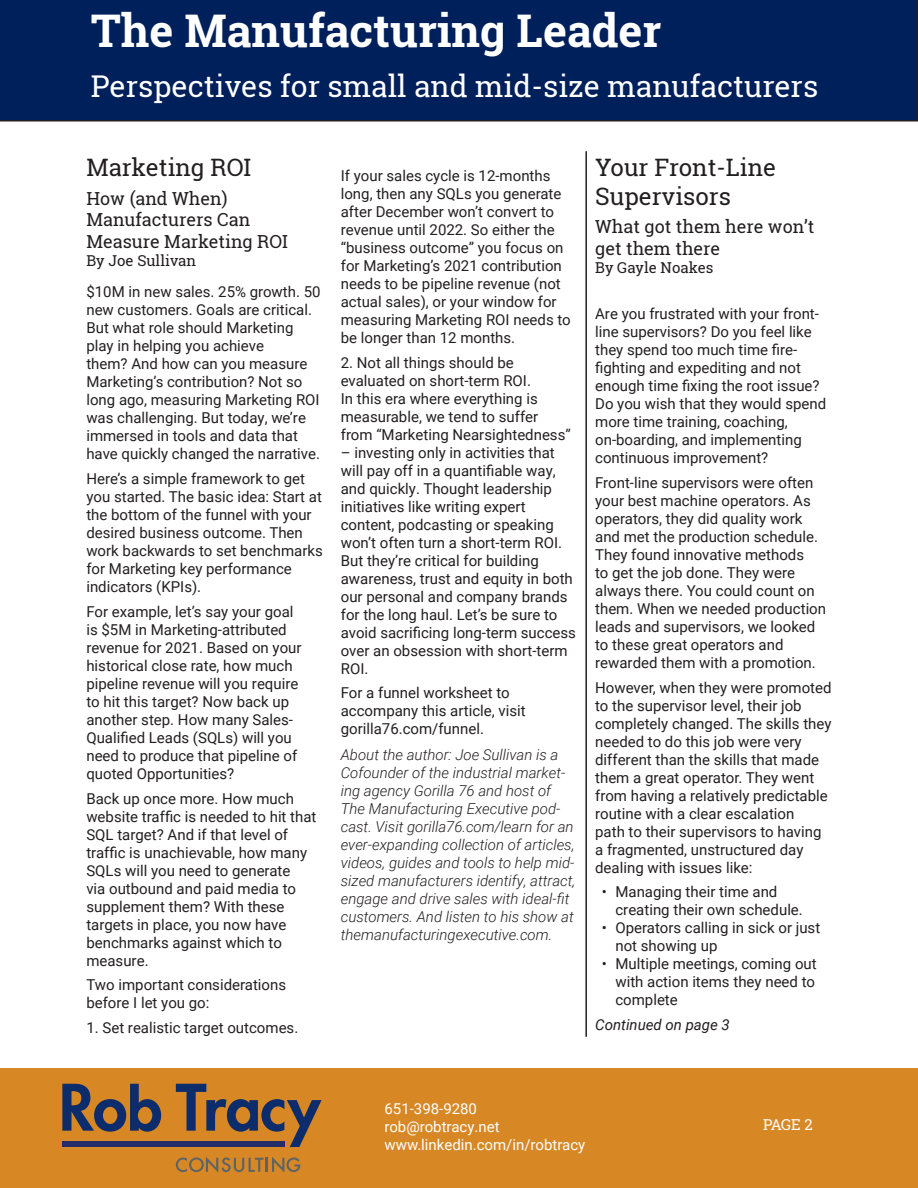
<style>
.page{position:relative;width:918px;height:1188px;background:#fff}
.page>*{position:absolute;margin:0;border:0;box-sizing:border-box;transform-origin:0 0}
.t1{font:700 45px "Roboto Slab";color:#fff}
.t2{font:30px "Roboto Slab";color:#fff}
.Article_Title{font:24px/28.8px "Roboto Slab";color:#231f20}
.Article_Subtitle{font:18px/21.6px "Roboto Slab";color:#231f20}
.Body_Text{font:15px/18px "Roboto";color:#231f20}
.About_the_Author{font:italic 300 15px/18px "Roboto";color:#231f20}
.t3{font:15px/18px "Roboto";color:#fff}
.Article_Subtitle-2{font:15px "Roboto Slab";color:#231f20}
.Body_Text-2{font:italic 15px "Roboto";color:#231f20}
.t4{font:15px "Roboto Slab";color:#fff}
</style>
<div class="page">
<div style="left:0;top:0;width:918px;height:122px;background:#00205b"></div>
<div style="left:0;top:1068px;width:918px;height:120px;background:#d78825"></div>
<svg style="left:62px;top:1084px;width:99px;height:48px"></svg>
<svg style="left:176px;top:1084px;width:146px;height:63px"></svg>
<svg style="left:176px;top:1157px;width:124px;height:16px"></svg>
<div style="left:62px;top:1141px;width:222px;height:6px;background:#242d68"></div>
<hr style="left:585px;top:151px;width:2px;height:886px;background:#231f20">
<h1 class="t1" style="left:91px;top:0;width:572px">The Manufacturing Leader</h1>
<h2 class="t2" style="left:91px;top:65px;width:729px">Perspectives for small and mid-size manufacturers</h2>
<p class="Article_Title" style="left:86px;top:153px;width:166px">Marketing ROI</p>
<p class="Article_Subtitle" style="left:86px;top:187px;width:203px">How (and When)<br>Manufacturers Can<br>Measure Marketing ROI</p>
<p class="Article_Subtitle-2" style="left:86px;top:250px;width:111px">By Joe Sullivan</p>
<p class="Body_Text" style="left:86px;top:283px;width:236px">$10M in new sales. 25% growth. 50 new customers. Goals are critical.<br>But what role should Marketing play in helping you achieve<br>them? And how can you measure<br>Marketing’s contribution? Not so long ago, measuring Marketing ROI was challenging. But today, we’re immersed in tools and data that have quickly changed the narrative.</p>
<p class="Body_Text" style="left:86px;top:469px;width:238px">Here’s a simple framework to get you started. The basic idea: Start at the bottom of the funnel with your desired business outcome. Then work backwards to set benchmarks for Marketing key performance indicators (KPIs).</p>
<p class="Body_Text" style="left:86px;top:602px;width:217px">For example, let’s say your goal is $5M in Marketing-attributed revenue for 2021. Based on your historical close rate, how much pipeline revenue will you require to hit this target? Now back up another step. How many Sales-<br>Qualified Leads (SQLs) will you need to produce that pipeline of quoted Opportunities?</p>
<p class="Body_Text" style="left:86px;top:789px;width:232px">Back up once more. How much website traffic is needed to hit that<br>SQL target? And if that level of traffic is unachievable, how many<br>SQLs will you need to generate<br>via outbound and paid media to supplement them? With these targets in place, you now have benchmarks against which to measure.</p>
<p class="Body_Text" style="left:86px;top:976px;width:201px">Two important considerations before I let you go:</p>
<p class="Body_Text" style="left:86px;top:1018px;width:213px">1. Set realistic target outcomes.</p>
<p class="Body_Text" style="left:341px;top:166px;width:231px">If your sales cycle is 12-months long, then any SQLs you generate after December won’t convert to revenue until 2022. So either the “business outcome” you focus on for Marketing’s 2021 contribution needs to be pipeline revenue (not actual sales), or your window for measuring Marketing ROI needs to be longer than 12 months.</p>
<p class="Body_Text" style="left:341px;top:353px;width:232px">2. Not all things should be evaluated on short-term ROI.<br>In this era where everything is measurable, we tend to suffer from “Marketing Nearsightedness”</p>
<p class="Body_Text" style="left:341px;top:443px;width:237px">– investing only in activities that will pay off in a quantifiable way, and quickly. Thought leadership initiatives like writing expert content, podcasting or speaking won’t often turn a short-term ROI.<br>But they’re critical for building awareness, trust and equity in both our personal and company brands for the long haul. Let’s be sure to avoid sacrificing long-term success over an obsession with short-term<br>ROI.</p>
<p class="Body_Text" style="left:341px;top:684px;width:186px">For a funnel worksheet to accompany this article, visit gorilla76.com/funnel.</p>
<p class="About_the_Author" style="left:341px;top:745px;width:236px">About the author: Joe Sullivan is a Cofounder of the industrial market&shy;ing agency Gorilla 76 and host of The Manufacturing Executive pod&shy;cast. Visit gorilla76.com/learn for an ever-expanding collection of articles, videos, guides and tools to help mid&shy;sized manufacturers identify, attract, engage and drive sales with ideal-fit customers. And listen to his show at themanufacturingexecutive.com.</p>
<p class="Article_Title" style="left:595px;top:153px;width:182px">Your Front-Line<br>Supervisors</p>
<p class="Article_Subtitle" style="left:595px;top:216px;width:221px">What got them here won’t get them there</p>
<p class="Article_Subtitle-2" style="left:595px;top:257px;width:120px">By Gayle Noakes</p>
<p class="Body_Text" style="left:595px;top:304px;width:233px">Are you frustrated with your front&shy;line supervisors? Do you feel like they spend too much time fire&shy;fighting and expediting and not enough time fixing the root issue?<br>Do you wish that they would spend more time training, coaching, on-boarding, and implementing continuous improvement?</p>
<p class="Body_Text" style="left:595px;top:473px;width:232px">Front-line supervisors were often your best machine operators. As operators, they did quality work and met the production schedule.<br>They found innovative methods<br>to get the job done. They were always there. You could count on them. When we needed production leads and supervisors, we looked to these great operators and rewarded them with a promotion.</p>
<p class="Body_Text" style="left:595px;top:678px;width:238px">However, when they were promoted to the supervisor level, their job completely changed. The skills they needed to do this job were very different than the skills that made them a great operator. They went from having a relatively predictable routine with a clear escalation<br>path to their supervisors to having a fragmented, unstructured day dealing with issues like:</p>
<p class="Body_Text" style="left:615px;top:883px;width:189px;text-indent:-14px">• Managing their time and creating their own schedule.</p>
<p class="Body_Text" style="left:615px;top:919px;width:206px;text-indent:-14px">• Operators calling in sick or just not showing up</p>
<p class="Body_Text" style="left:615px;top:955px;width:203px;text-align:justify;text-indent:-14px">• Multiple meetings, coming out with action items they need to complete</p>
<p class="Body_Text-2" style="left:595px;top:1014px;width:136px">Continued on page 3</p>
<p class="t3" style="left:384px;top:1099px;width:202px">651-398-9280 rob@robtracy.net www.linkedin.com/in/robtracy</p>
<p class="t4" style="left:763px;top:1115px;width:51px">PAGE 2</p>
</div>
